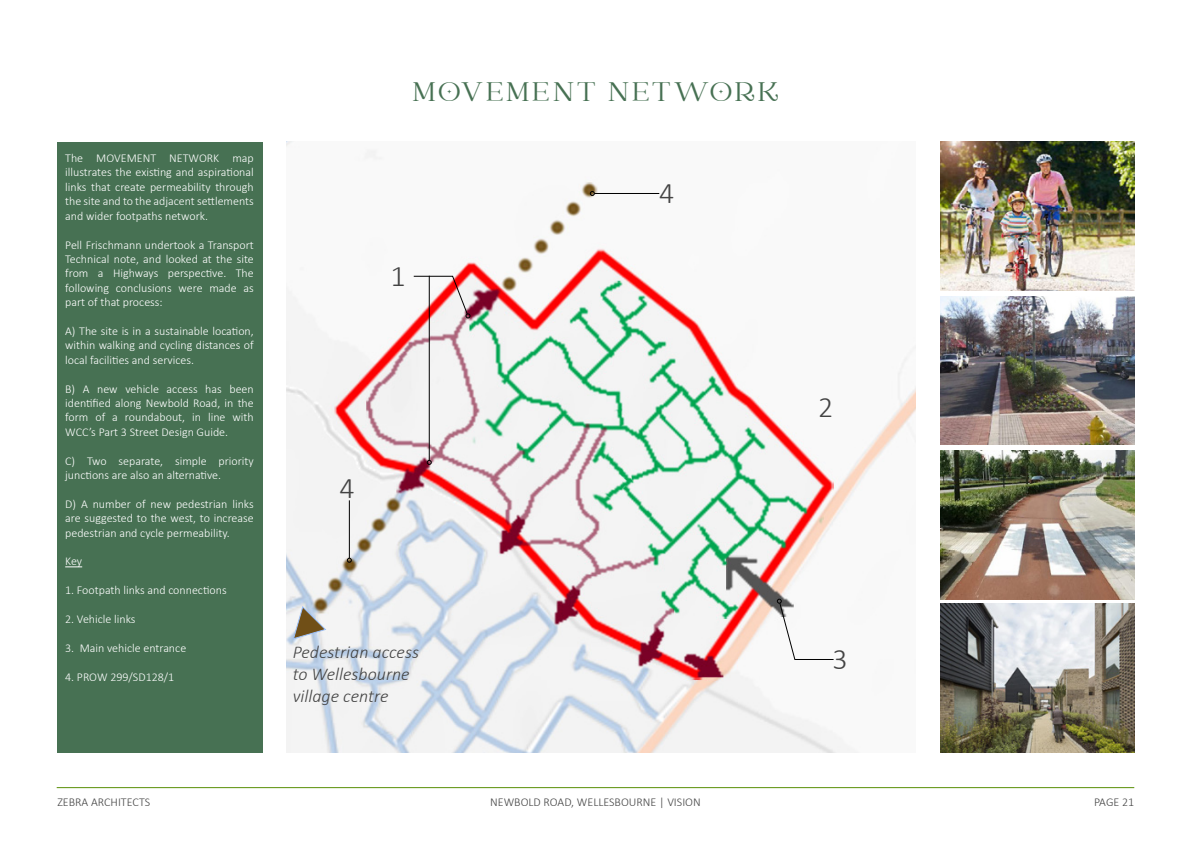
<style>
.page{position:relative;width:1191px;height:842px;background:#fff}
.page>*{position:absolute;margin:0;border:0;box-sizing:border-box;transform-origin:0 0}
.t1{font:30px "John Mayer";letter-spacing:.1em;color:#477153}
.t2{font:300 30px "Calibri";color:#434343}
.t3{font:italic 300 18px/21.6px "Calibri";color:#434343}
.t4{font:300 12px/14.4px "Calibri";color:#fff;text-align:justify}
.t5{font:300 12px "Calibri";color:#434343}
</style>
<div class="page">
<hr style="left:57px;top:787px;width:1077px;height:1px;background:#598f06">
<div style="left:57px;top:142px;width:205px;height:611px;background:#477153"></div>
<svg style="left:65px;top:566px;width:17px;height:1px"></svg>
<img style="left:286px;top:142px;width:629px;height:611px">
<img style="left:940px;top:142px;width:194px;height:149px">
<img style="left:940px;top:296px;width:194px;height:149px">
<img style="left:940px;top:450px;width:194px;height:149px">
<img style="left:940px;top:604px;width:194px;height:149px">
<svg style="left:413px;top:275px;width:57px;height:43px"></svg>
<hr style="left:594px;top:193px;width:65px;height:1px;background:#000">
<svg style="left:590px;top:191px;width:5px;height:5px"></svg>
<svg style="left:777px;top:599px;width:57px;height:61px"></svg>
<hr style="left:429px;top:276px;width:1px;height:184px;background:#000">
<svg style="left:427px;top:460px;width:5px;height:5px"></svg>
<hr style="left:349px;top:500px;width:1px;height:58px;background:#000">
<svg style="left:347px;top:558px;width:5px;height:5px"></svg>
<svg style="left:292px;top:605px;width:35px;height:35px"></svg>
<p class="t4" style="left:65px;top:151px;width:190px">The MOVEMENT NETWORK map illustrates the existing and aspirational links that create permeability through the site and to the adjacent settlements and wider footpaths network.</p>
<p class="t4" style="left:65px;top:237px;width:190px">Pell Frischmann undertook a Transport Technical note, and looked at the site from a Highways perspective. The following conclusions were made as part of that process:</p>
<p class="t4" style="left:65px;top:324px;width:190px">A) The site is in a sustainable location, within walking and cycling distances of local facilities and services.</p>
<p class="t4" style="left:65px;top:381px;width:190px">B) A new vehicle access has been identified along Newbold Road, in the form of a roundabout, in line with WCC’s Part 3 Street Design Guide.</p>
<p class="t4" style="left:65px;top:453px;width:190px">C) Two separate, simple priority junctions are also an alternative.</p>
<p class="t4" style="left:65px;top:496px;width:190px">D) A number of new pedestrian links are suggested to the west, to increase pedestrian and cycle permeability.</p>
<p class="t4" style="left:65px;top:554px;width:18px">Key</p>
<p class="t4" style="left:65px;top:583px;width:163px">1. Footpath links and connections</p>
<p class="t4" style="left:65px;top:612px;width:72px">2. Vehicle links</p>
<p class="t4" style="left:65px;top:640px;width:123px">3. Main vehicle entrance</p>
<p class="t4" style="left:65px;top:669px;width:111px">4. PROW 299/SD128/1</p>
<h1 class="t1" style="left:412px;top:75px;width:367px">MOVEMENT NETWORK</h1>
<h1 class="t2" style="left:390px;top:257px;width:17px">1</h1>
<h1 class="t2" style="left:339px;top:469px;width:17px">4</h1>
<h2 class="t3" style="left:293px;top:641px;width:128px">Pedestrian access to Wellesbourne village centre</h2>
<h1 class="t2" style="left:659px;top:174px;width:17px">4</h1>
<h1 class="t2" style="left:818px;top:388px;width:17px">2</h1>
<h1 class="t2" style="left:832px;top:640px;width:17px">3</h1>
<p class="t5" style="left:57px;top:794px;width:94px">ZEBRA ARCHITECTS</p>
<p class="t5" style="left:490px;top:794px;width:212px">NEWBOLD ROAD, WELLESBOURNE | VISION</p>
<p class="t5" style="left:1094px;top:794px;width:42px">PAGE 21</p>
</div>
